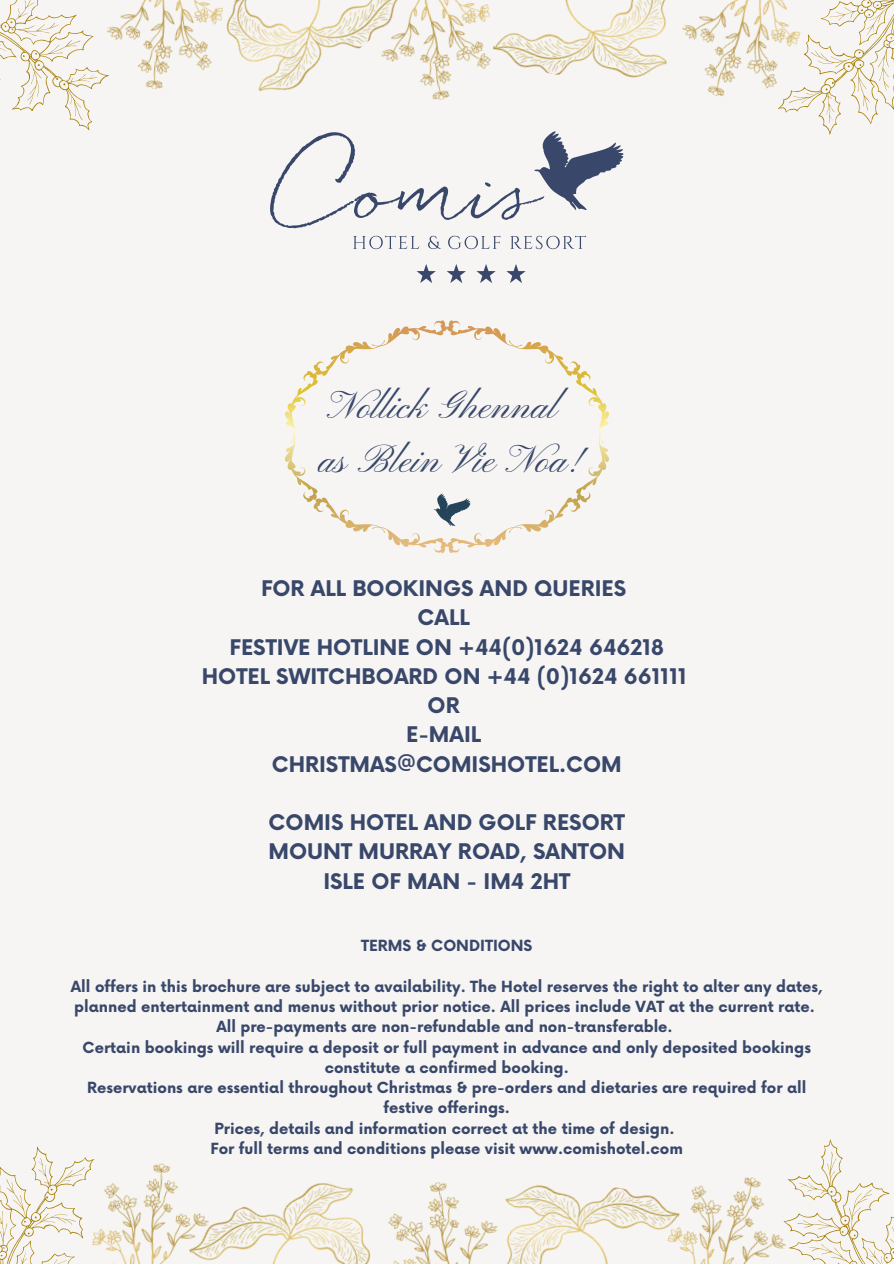
<style>
.page{position:relative;width:894px;height:1264px;background:#fff}
.page>*{position:absolute;margin:0;border:0;box-sizing:border-box;transform-origin:0 0}
.t1{font:39px/54px "Pinyon Script";color:#38476a;text-align:center}
.t2{font:700 21px/29.2px "Now";color:#38476a;text-align:center}
.t3{font:500 19.35px "Canva Sans";color:#38476a}
.t4{font:700 15px/20.2px "Now";color:#38476a;text-align:center}
</style>
<div class="page">
<div style="left:0;top:0;width:893px;height:1263px;background:#f6f5f3"></div>
<svg style="left:0;top:0;width:102px;height:131px"></svg>
<img style="left:226px;top:0;width:144px;height:92px">
<img style="left:682px;top:0;width:63px;height:96px">
<img style="left:102px;top:0;width:121px;height:89px">
<img style="left:502px;top:0;width:165px;height:78px">
<svg style="left:745px;top:0;width:148px;height:135px"></svg>
<img style="left:370px;top:0;width:132px;height:100px">
<svg style="left:0;top:1146px;width:90px;height:117px"></svg>
<img style="left:213px;top:1183px;width:158px;height:80px">
<img style="left:681px;top:1177px;width:76px;height:86px">
<img style="left:90px;top:1159px;width:123px;height:104px">
<img style="left:507px;top:1185px;width:174px;height:78px">
<svg style="left:757px;top:1139px;width:136px;height:125px"></svg>
<img style="left:388px;top:1182px;width:119px;height:81px">
<svg style="left:506px;top:264px;width:19px;height:19px"></svg>
<svg style="left:476px;top:264px;width:19px;height:19px"></svg>
<svg style="left:447px;top:264px;width:19px;height:19px"></svg>
<svg style="left:416px;top:264px;width:20px;height:19px"></svg>
<svg style="left:353px;top:236px;width:66px;height:13px"></svg>
<svg style="left:428px;top:236px;width:13px;height:13px"></svg>
<svg style="left:448px;top:236px;width:52px;height:13px"></svg>
<svg style="left:510px;top:236px;width:75px;height:13px"></svg>
<svg style="left:270px;top:131px;width:353px;height:97px"></svg>
<svg style="left:285px;top:320px;width:324px;height:233px"></svg>
<svg style="left:433px;top:493px;width:37px;height:33px"></svg>
<p class="t1" style="left:320px;top:381px;width:266px">Nol ick Ghennal as Blein Vie Noa!</p>
<p class="t2" style="left:202px;top:575px;width:486px">FOR ALL BOOKINGS AND QUERIES<br>CALL<br>FESTIVE HOTLINE ON +44(0)1624 646218<br>HOTEL SWITCHBOARD ON +44 (0)1624 661111<br>OR<br>E-MAIL<br>CHRISTMAS COMISHOTEL.COM</p>
<h1 class="t3" style="left:397px;top:747px;width:20px">@</h1>
<p class="t2" style="left:268px;top:809px;width:358px">COMIS HOTEL AND GOLF RESORT<br>MOUNT MURRAY ROAD, SANTON<br>ISLE OF MAN - IM4 2HT</p>
<p class="t4" style="left:361px;top:936px;width:173px">TERMS &amp; CONDITIONS</p>
<h2 class="t4" style="left:71px;top:977px;width:753px;text-align:left">All offers in this brochure are subject to availability. The Hotel reserves the right to alter any dates, planned entertainment and menus without prior notice. All prices include VAT at the current rate.</h2>
<h2 class="t4" style="left:216px;top:1017px;width:457px">All pre-payments are non-refundable and non-transferable.</h2>
<p class="t4" style="left:83px;top:1037px;width:729px">Certain bookings will require a deposit or full payment in advance and only deposited bookings constitute a confirmed booking.</p>
<h3 class="t4" style="left:87px;top:1078px;width:720px">Reservations are essential throughout Christmas &amp; pre-orders and dietaries are required for all festive offerings.</h3>
<p class="t4" style="left:214px;top:1118px;width:461px">Prices, details and information correct at the time of design.</p>
<p class="t4" style="left:210px;top:1139px;width:474px">For full terms and conditions please visit www.comishotel.com</p>
</div>
